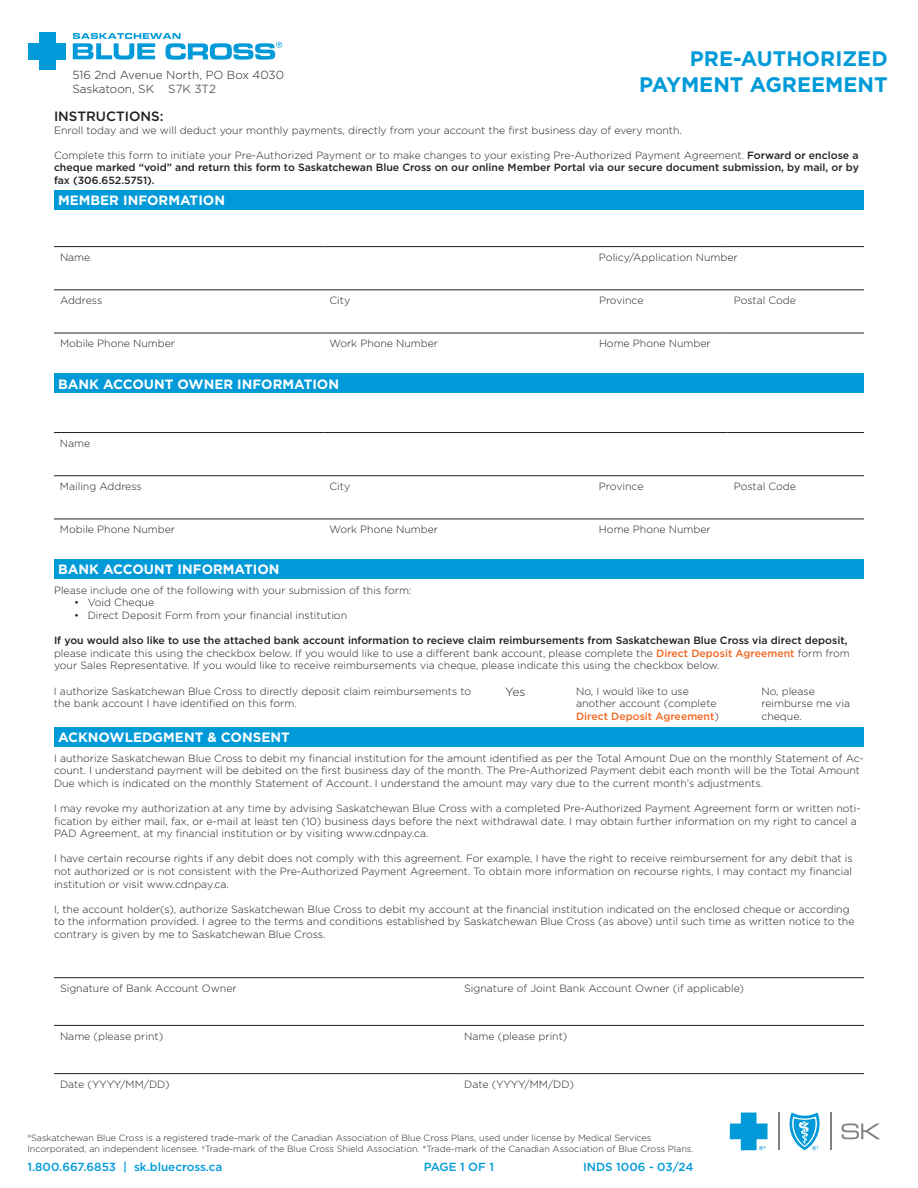
<style>
.page{position:relative;width:918px;height:1188px;background:#fff}
.page>*{position:absolute;margin:0;border:0;box-sizing:border-box;transform-origin:0 0}
.t1{font:700 21px "Gotham";color:#009ad9}
.t2{font:700 13.5px "Gotham";color:#fff}
.t3{font:500 13.5px "Gotham";color:#231f20}
.t4{font:300 12px "Gotham";color:#231f20}
.t5{font:500 11.7px "Gotham";color:#009ad9}
.t6{font:300 11.7px/14.1px "Gotham";color:#231f20}
.t7{font:300 10.5px/12.6px "Gotham";color:#231f20}
.t8{font:500 10.5px/12.6px "Gotham";color:#231f20;text-align:justify}
.t9{font:300 9px/10.8px "Gotham";color:#231f20}
.s1{font-weight:300}
.s2{font-weight:500}
.s3{font-weight:500;color:#f36621}
</style>
<div class="page">
<hr style="left:830px;top:1113px;width:1px;height:37px;background:#808285">
<svg style="left:789px;top:1113px;width:31px;height:37px"></svg>
<hr style="left:778px;top:1113px;width:1px;height:37px;background:#808285">
<svg style="left:730px;top:1113px;width:38px;height:37px"></svg>
<svg style="left:842px;top:1123px;width:38px;height:16px"></svg>
<div style="left:39px;top:32px;width:16px;height:38px;background:#009ad9"></div>
<div style="left:28px;top:43px;width:38px;height:16px;background:#009ad9"></div>
<svg style="left:73px;top:33px;width:209px;height:27px"></svg>
<div style="left:54px;top:190px;width:810px;height:19px;background:#009ad9"></div>
<div style="left:54px;top:374px;width:810px;height:19px;background:#009ad9"></div>
<div style="left:54px;top:559px;width:810px;height:19px;background:#009ad9"></div>
<div style="left:54px;top:727px;width:810px;height:19px;background:#009ad9"></div>
<hr style="left:54px;top:977px;width:404px;height:1px;background:#231f20">
<hr style="left:458px;top:977px;width:406px;height:1px;background:#231f20">
<hr style="left:54px;top:1025px;width:404px;height:1px;background:#231f20">
<hr style="left:458px;top:1025px;width:406px;height:1px;background:#231f20">
<hr style="left:54px;top:1073px;width:404px;height:1px;background:#231f20">
<hr style="left:458px;top:1073px;width:406px;height:1px;background:#231f20">
<hr style="left:54px;top:246px;width:270px;height:1px;background:#231f20">
<hr style="left:324px;top:246px;width:269px;height:1px;background:#231f20">
<hr style="left:593px;top:246px;width:135px;height:1px;background:#231f20">
<hr style="left:728px;top:246px;width:136px;height:1px;background:#231f20">
<hr style="left:54px;top:289px;width:270px;height:1px;background:#231f20">
<hr style="left:324px;top:289px;width:269px;height:1px;background:#231f20">
<hr style="left:593px;top:289px;width:135px;height:1px;background:#231f20">
<hr style="left:728px;top:289px;width:136px;height:1px;background:#231f20">
<hr style="left:54px;top:333px;width:270px;height:1px;background:#231f20">
<hr style="left:324px;top:333px;width:269px;height:1px;background:#231f20">
<hr style="left:593px;top:333px;width:135px;height:1px;background:#231f20">
<hr style="left:728px;top:333px;width:136px;height:1px;background:#231f20">
<hr style="left:54px;top:432px;width:269px;height:1px;background:#231f20">
<hr style="left:323px;top:432px;width:270px;height:1px;background:#231f20">
<hr style="left:593px;top:432px;width:135px;height:1px;background:#231f20">
<hr style="left:728px;top:432px;width:136px;height:1px;background:#231f20">
<hr style="left:54px;top:475px;width:269px;height:1px;background:#231f20">
<hr style="left:323px;top:475px;width:270px;height:1px;background:#231f20">
<hr style="left:593px;top:475px;width:135px;height:1px;background:#231f20">
<hr style="left:728px;top:475px;width:136px;height:1px;background:#231f20">
<hr style="left:54px;top:519px;width:269px;height:1px;background:#231f20">
<hr style="left:323px;top:519px;width:270px;height:1px;background:#231f20">
<hr style="left:593px;top:519px;width:135px;height:1px;background:#231f20">
<hr style="left:728px;top:519px;width:136px;height:1px;background:#231f20">
<p class="t6" style="left:72px;top:68px;width:213px">516 2nd Avenue North, PO Box 4030<br>Saskatoon, SK S7K 3T2</p>
<p class="t1" style="left:690px;top:45px;width:199px">PRE-AUTHORIZED</p>
<p class="t1" style="left:639px;top:70px;width:250px">PAYMENT AGREEMENT</p>
<p class="t3" style="left:54px;top:107px;width:111px">INSTRUCTIONS:</p>
<p class="t7" style="left:54px;top:123px;width:629px">Enroll today and we will deduct your monthly payments, directly from your account the first business day of every month.</p>
<p class="t8" style="left:54px;top:149px;width:806px"><span class="s1">Complete this form to initiate your Pre-Authorized Payment or to make changes to your existing Pre-Authorized Payment Agreement.</span> Forward or enclose a cheque marked “void” and return this form to Saskatchewan Blue Cross on our online Member Portal via our secure document submission, by mail, or by fax (306.652.5751).</p>
<p class="t2" style="left:58px;top:191px;width:168px">MEMBER INFORMATION</p>
<p class="t7" style="left:60px;top:251px;width:32px">Name</p>
<p class="t7" style="left:599px;top:251px;width:140px">Policy/Application Number</p>
<p class="t7" style="left:60px;top:294px;width:44px">Address</p>
<p class="t7" style="left:330px;top:294px;width:22px">City</p>
<p class="t7" style="left:599px;top:294px;width:46px">Province</p>
<p class="t7" style="left:734px;top:294px;width:64px">Postal Code</p>
<p class="t7" style="left:60px;top:337px;width:117px">Mobile Phone Number</p>
<p class="t7" style="left:330px;top:337px;width:110px">Work Phone Number</p>
<p class="t7" style="left:599px;top:337px;width:113px">Home Phone Number</p>
<p class="t2" style="left:58px;top:375px;width:283px">BANK ACCOUNT OWNER INFORMATION</p>
<p class="t7" style="left:60px;top:437px;width:32px">Name</p>
<p class="t7" style="left:60px;top:480px;width:83px">Mailing Address</p>
<p class="t7" style="left:329px;top:480px;width:22px">City</p>
<p class="t7" style="left:599px;top:480px;width:46px">Province</p>
<p class="t7" style="left:734px;top:480px;width:64px">Postal Code</p>
<p class="t7" style="left:60px;top:523px;width:117px">Mobile Phone Number</p>
<p class="t7" style="left:329px;top:523px;width:110px">Work Phone Number</p>
<p class="t7" style="left:599px;top:523px;width:113px">Home Phone Number</p>
<p class="t2" style="left:58px;top:561px;width:223px">BANK ACCOUNT INFORMATION</p>
<p class="t7" style="left:54px;top:583px;width:359px">Please include one of the following with your submission of this form:</p>
<p class="t7" style="left:74px;top:596px;width:81px">• Void Cheque</p>
<p class="t7" style="left:74px;top:609px;width:274px">• Direct Deposit Form from your financial institution</p>
<p class="t7" style="left:54px;top:634px;width:797px"><span class="s2">If you would also like to use the attached bank account information to recieve claim reimbursements from Saskatchewan Blue Cross via direct deposit, </span>please indicate this using the checkbox below. If you would like to use a different bank account, please complete the <span class="s3">Direct Deposit Agreement</span> form from your Sales Representative. If you would like to receive reimbursements via cheque, please indicate this using the checkbox below.</p>
<p class="t7" style="left:54px;top:685px;width:419px">I authorize Saskatchewan Blue Cross to directly deposit claim reimbursements to the bank account I have identified on this form.</p>
<p class="t4" style="left:505px;top:684px;width:22px">Yes</p>
<p class="t7" style="left:576px;top:685px;width:114px">No, I would like to use</p>
<p class="t7" style="left:761px;top:685px;width:90px">No, please reimburse me via cheque.</p>
<p class="t7" style="left:576px;top:697px;width:144px">another account (complete<br><span class="s3">Direct Deposit Agreement</span>)</p>
<p class="t2" style="left:58px;top:728px;width:233px">ACKNOWLEDGMENT &amp; CONSENT</p>
<p class="t7" style="left:54px;top:751px;width:811px">I authorize Saskatchewan Blue Cross to debit my financial institution for the amount identified as per the Total Amount Due on the monthly Statement of Ac&shy;count. I understand payment will be debited on the first business day of the month. The Pre-Authorized Payment debit each month will be the Total Amount<br>Due which is indicated on the monthly Statement of Account. I understand the amount may vary due to the current month’s adjustments.</p>
<p class="t7" style="left:54px;top:802px;width:808px">I may revoke my authorization at any time by advising Saskatchewan Blue Cross with a completed Pre-Authorized Payment Agreement form or written noti&shy;fication by either mail, fax, or e-mail at least ten (10) business days before the next withdrawal date. I may obtain further information on my right to cancel a<br>PAD Agreement, at my financial institution or by visiting www.cdnpay.ca.</p>
<p class="t7" style="left:54px;top:852px;width:800px;text-align:justify">I have certain recourse rights if any debit does not comply with this agreement. For example, I have the right to receive reimbursement for any debit that is not authorized or is not consistent with the Pre-Authorized Payment Agreement. To obtain more information on recourse rights, I may contact my financial institution or visit www.cdnpay.ca.</p>
<p class="t7" style="left:54px;top:902px;width:802px">I, the account holder(s), authorize Saskatchewan Blue Cross to debit my account at the financial institution indicated on the enclosed cheque or according to the information provided. I agree to the terms and conditions established by Saskatchewan Blue Cross (as above) until such time as written notice to the contrary is given by me to Saskatchewan Blue Cross.</p>
<p class="t7" style="left:60px;top:982px;width:178px">Signature of Bank Account Owner</p>
<p class="t7" style="left:464px;top:982px;width:281px">Signature of Joint Bank Account Owner (if applicable)</p>
<p class="t7" style="left:60px;top:1030px;width:105px">Name (please print)</p>
<p class="t7" style="left:464px;top:1030px;width:105px">Name (please print)</p>
<p class="t7" style="left:60px;top:1078px;width:111px">Date (YYYY/MM/DD)</p>
<p class="t7" style="left:464px;top:1078px;width:111px">Date (YYYY/MM/DD)</p>
<p class="t9" style="left:27px;top:1132px;width:668px">®Saskatchewan Blue Cross is a registered trade-mark of the Canadian Association of Blue Cross Plans, used under license by Medical Services<br>Incorporated, an independent licensee. †Trade-mark of the Blue Cross Shield Association. *Trade-mark of the Canadian Association of Blue Cross Plans.</p>
<p class="t5" style="left:27px;top:1160px;width:197px">1.800.667.6853 | sk.bluecross.ca</p>
<p class="t5" style="left:583px;top:1160px;width:112px">INDS 1006 - 03/24</p>
<p class="t5" style="left:424px;top:1160px;width:72px">PAGE 1 OF 1</p>
</div>
